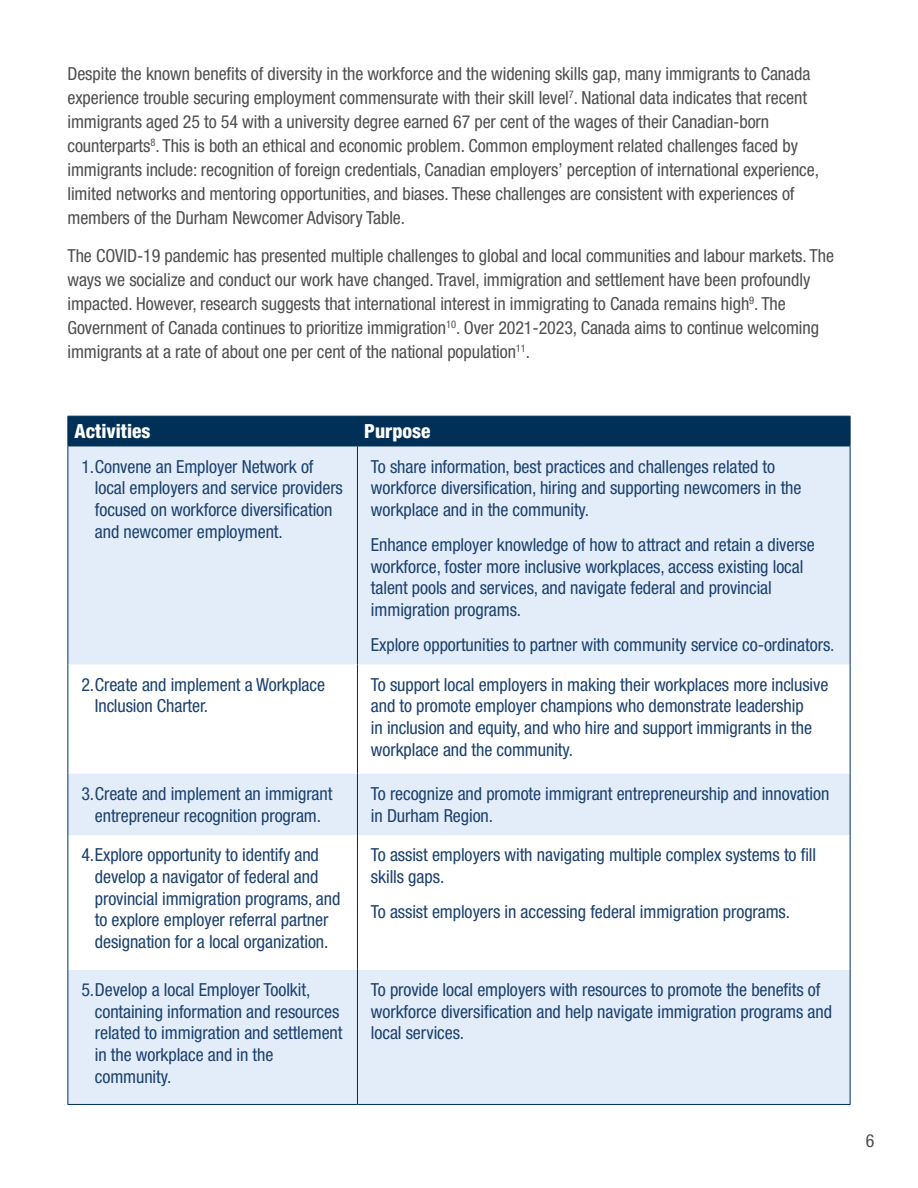
<style>
.page{position:relative;width:918px;height:1188px;background:#fff}
.page>*{position:absolute;margin:0;border:0;box-sizing:border-box;transform-origin:0 0}
.Table_Content_title{font:800 condensed 19.5px "Helvetica Neue LT Std";color:#fff}
.Body_Copy{font:condensed 18px/24px "Helvetica Neue LT Std";letter-spacing:-.005em;color:#4f4f50}
.Table_Content_Copy{font:condensed 18px/21.6px "Helvetica Neue LT Std";letter-spacing:-.005em;color:#1c416e}
.Table_Content_Number{font:condensed 18px/21.6px "Helvetica Neue LT Std";letter-spacing:-.005em;color:#1c416e}
</style>
<div class="page">
<svg style="left:69px;top:447px;width:781px;height:657px;fill:#e3edf9"></svg>
<hr style="left:357px;top:446px;width:1px;height:218px;background:#003057">
<hr style="left:357px;top:664px;width:1px;height:110px;background:#003057">
<hr style="left:357px;top:774px;width:1px;height:61px;background:#003057">
<hr style="left:357px;top:835px;width:1px;height:135px;background:#003057">
<hr style="left:357px;top:970px;width:1px;height:134px;background:#003057">
<hr style="left:68px;top:446px;width:1px;height:218px;background:#003057">
<hr style="left:850px;top:446px;width:1px;height:218px;background:#003057">
<hr style="left:68px;top:664px;width:1px;height:110px;background:#003057">
<hr style="left:850px;top:664px;width:1px;height:110px;background:#003057">
<hr style="left:68px;top:774px;width:1px;height:61px;background:#003057">
<hr style="left:850px;top:774px;width:1px;height:61px;background:#003057">
<hr style="left:68px;top:835px;width:1px;height:135px;background:#003057">
<hr style="left:850px;top:835px;width:1px;height:135px;background:#003057">
<hr style="left:68px;top:970px;width:1px;height:134px;background:#003057">
<hr style="left:850px;top:970px;width:1px;height:134px;background:#003057">
<hr style="left:68px;top:1104px;width:289px;height:1px;background:#003057">
<hr style="left:357px;top:1104px;width:493px;height:1px;background:#003057">
<div style="left:68px;top:416px;width:783px;height:30px;background:#003057"></div>
<hr style="left:68px;top:446px;width:289px;height:1px;background:#003057">
<hr style="left:357px;top:446px;width:493px;height:1px;background:#003057">
<p class="Body_Copy" style="left:68px;top:62px;width:753px">Despite the known benefits of diversity in the workforce and the widening skills gap, many immigrants to Canada experience trouble securing employment commensurate with their skill level<sup>7</sup>. National data indicates that recent immigrants aged 25 to 54 with a university degree earned 67 per cent of the wages of their Canadian-born counterparts<sup>8</sup>. This is both an ethical and economic problem. Common employment related challenges faced by immigrants include: recognition of foreign credentials, Canadian employers’ perception of international experience, limited networks and mentoring opportunities, and biases. These challenges are consistent with experiences of members of the Durham Newcomer Advisory Table.</p>
<p class="Body_Copy" style="left:68px;top:243px;width:768px">The COVID-19 pandemic has presented multiple challenges to global and local communities and labour markets. The ways we socialize and conduct our work have changed. Travel, immigration and settlement have been profoundly impacted. However, research suggests that international interest in immigrating to Canada remains high<sup>9</sup>. The Government of Canada continues to prioritize immigration<sup>10</sup>. Over 2021-2023, Canada aims to continue welcoming immigrants at a rate of about one per cent of the national population<sup>11</sup>.</p>
<h2 class="Table_Content_title" style="left:75px;top:419px;width:77px">Activities</h2>
<h2 class="Table_Content_title" style="left:364px;top:419px;width:68px">Purpose</h2>
<p class="Table_Content_Number" style="left:95px;top:455px;width:250px;text-indent:-14px">1.Convene an Employer Network of local employers and service providers focused on workforce diversification and newcomer employment.</p>
<p class="Table_Content_Copy" style="left:371px;top:455px;width:432px">To share information, best practices and challenges related to workforce diversification, hiring and supporting newcomers in the workplace and in the community.</p>
<p class="Table_Content_Copy" style="left:371px;top:534px;width:445px">Enhance employer knowledge of how to attract and retain a diverse workforce, foster more inclusive workplaces, access existing local talent pools and services, and navigate federal and provincial immigration programs.</p>
<p class="Table_Content_Copy" style="left:371px;top:634px;width:465px">Explore opportunities to partner with community service co-ordinators.</p>
<p class="Table_Content_Number" style="left:95px;top:673px;width:232px;text-indent:-14px">2.Create and implement a Workplace<br>Inclusion Charter.</p>
<p class="Table_Content_Copy" style="left:371px;top:673px;width:459px">To support local employers in making their workplaces more inclusive and to promote employer champions who demonstrate leadership<br>in inclusion and equity, and who hire and support immigrants in the workplace and the community.</p>
<p class="Table_Content_Number" style="left:81px;top:783px;width:253px;text-align:center">3.Create and implement an immigrant entrepreneur recognition program.</p>
<p class="Table_Content_Copy" style="left:371px;top:783px;width:460px">To recognize and promote immigrant entrepreneurship and innovation in Durham Region.</p>
<p class="Table_Content_Number" style="left:95px;top:844px;width:247px;text-indent:-14px">4.Explore opportunity to identify and develop a navigator of federal and provincial immigration programs, and to explore employer referral partner designation for a local organization.</p>
<p class="Table_Content_Copy" style="left:371px;top:844px;width:447px">To assist employers with navigating multiple complex systems to fill skills gaps.</p>
<p class="Table_Content_Copy" style="left:371px;top:901px;width:421px">To assist employers in accessing federal immigration programs.</p>
<p class="Table_Content_Number" style="left:95px;top:979px;width:249px;text-indent:-14px">5.Develop a local Employer Toolkit, containing information and resources related to immigration and settlement in the workplace and in the community.</p>
<p class="Table_Content_Copy" style="left:371px;top:979px;width:463px">To provide local employers with resources to promote the benefits of workforce diversification and help navigate immigration programs and local services.</p>
<p class="Body_Copy" style="left:866px;top:1129px;width:10px">6</p>
</div>
